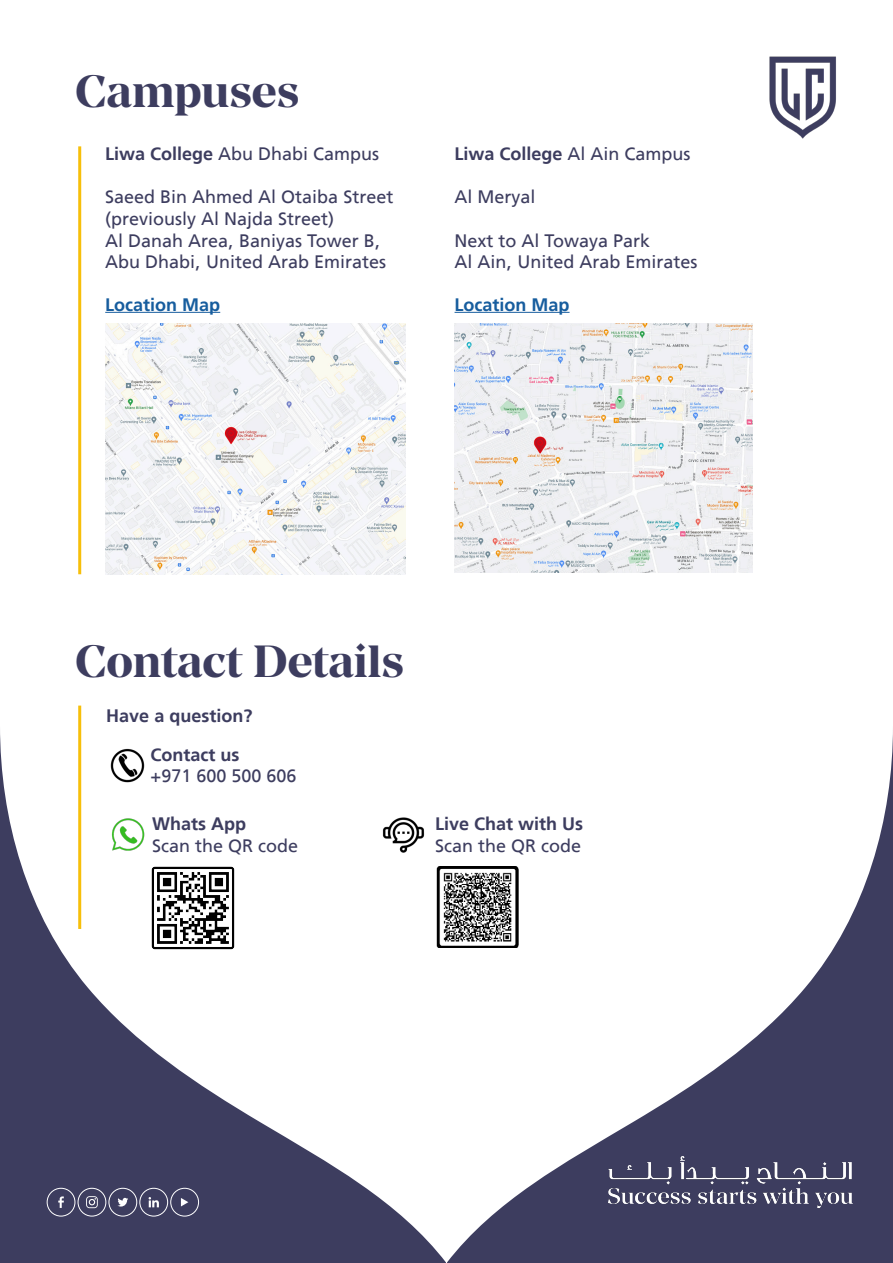
<style>
.page{position:relative;width:893px;height:1263px;background:#fff}
.page>*{position:absolute;margin:0;border:0;box-sizing:border-box;transform-origin:0 0}
.Heading_3{font:700 45px "Manier";color:#3d3d5f}
.t1{font:18px/21.6px "Frutiger LT Arabic 55 Roman";color:#3d3d5f}
.t2{font:700 18px "Frutiger LT Arabic 65";color:#3d3d5f}
.t3{font:700 18px "Frutiger LT Arabic 65";color:#175d9e}
.s1{font-family:"Frutiger LT Arabic 65";font-weight:700}
.s2{font-family:"Frutiger LT Arabic 55 Roman";font-weight:400}
</style>
<div class="page">
<svg style="left:0;top:725px;width:893px;height:538px"></svg>
<hr style="left:105px;top:312px;width:115px;height:1px;background:#175d9e">
<hr style="left:455px;top:312px;width:115px;height:1px;background:#175d9e">
<hr style="left:78px;top:146px;width:3px;height:428px;background:#f7bf0a">
<hr style="left:78px;top:705px;width:3px;height:224px;background:#f7bf0a">
<svg style="left:46px;top:1187px;width:153px;height:30px;background:#585876"></svg>
<img style="left:600px;top:1147px;width:262px;height:69px">
<img style="left:769px;top:56px;width:67px;height:83px">
<img style="left:105px;top:324px;width:300px;height:250px">
<img style="left:455px;top:324px;width:297px;height:248px">
<img style="left:435px;top:867px;width:86px;height:81px">
<img style="left:383px;top:816px;width:42px;height:38px">
<img style="left:106px;top:747px;width:42px;height:37px">
<img style="left:105px;top:816px;width:42px;height:36px">
<img style="left:140px;top:855px;width:106px;height:106px">
<p class="Heading_3" style="left:75px;top:64px;width:226px">Campuses</p>
<p class="t1" style="left:105px;top:143px;width:276px"><span class="s1">Liwa College</span> Abu Dhabi Campus</p>
<p class="t1" style="left:105px;top:186px;width:290px">Saeed Bin Ahmed Al Otaiba Street (previously Al Najda Street)</p>
<p class="t1" style="left:105px;top:230px;width:282px">Al Danah Area, Baniyas Tower B,<br>Abu Dhabi, United Arab Emirates</p>
<p class="t3" style="left:105px;top:290px;width:117px">Location Map</p>
<p class="t2" style="left:455px;top:139px;width:238px">Liwa College <span class="s2">Al Ain Campus</span></p>
<p class="t1" style="left:455px;top:186px;width:83px">Al Meryal</p>
<p class="t1" style="left:455px;top:230px;width:197px">Next to Al Towaya Park</p>
<p class="t1" style="left:455px;top:251px;width:244px">Al Ain, United Arab Emirates</p>
<p class="t3" style="left:455px;top:290px;width:117px">Location Map</p>
<p class="Heading_3" style="left:75px;top:634px;width:330px">Contact Details</p>
<p class="t2" style="left:106px;top:701px;width:148px">Have a question?</p>
<p class="t2" style="left:151px;top:740px;width:90px">Contact us</p>
<p class="t1" style="left:151px;top:765px;width:147px">+971 600 500 606</p>
<p class="t2" style="left:152px;top:809px;width:95px">Whats App</p>
<p class="t1" style="left:152px;top:834px;width:148px">Scan the QR code</p>
<p class="t2" style="left:435px;top:809px;width:150px">Live Chat with Us</p>
<p class="t1" style="left:435px;top:834px;width:148px">Scan the QR code</p>
</div>
